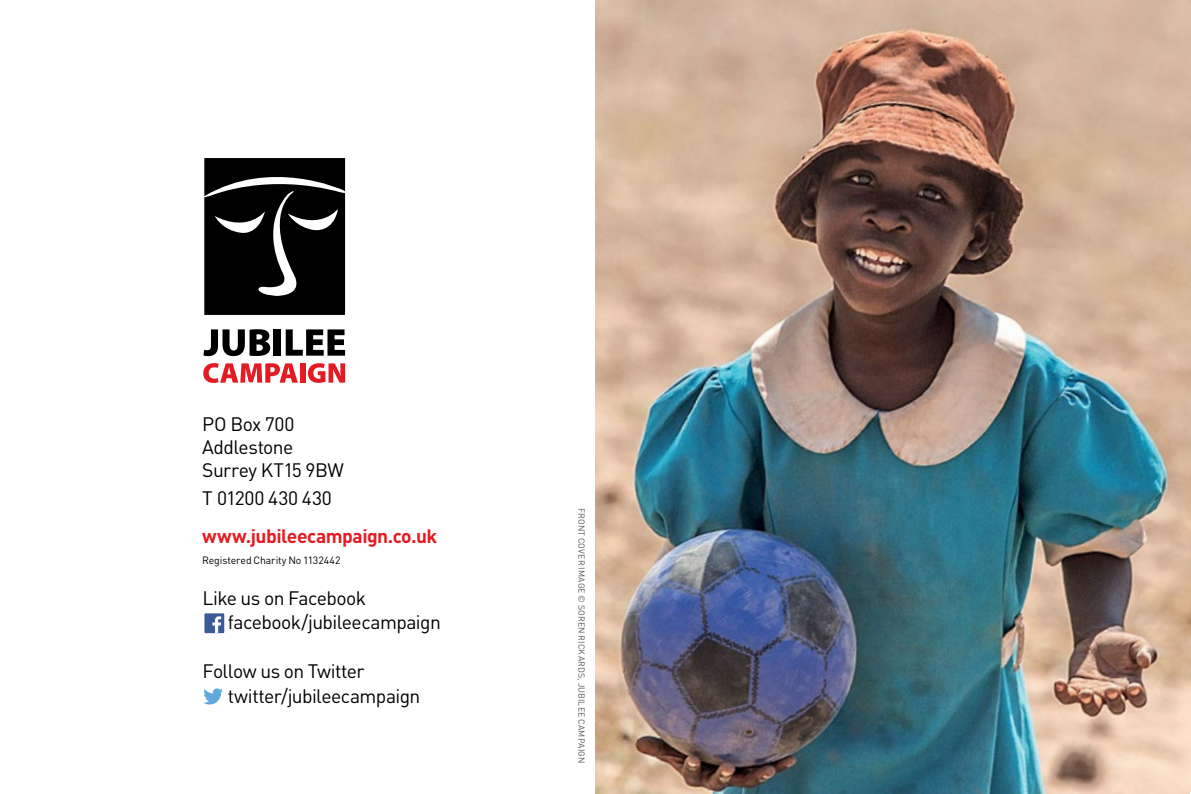
<style>
.page{position:relative;width:1191px;height:794px;background:#fff}
.page>*{position:absolute;margin:0;border:0;box-sizing:border-box;transform-origin:0 0}
.t1{font:19.25px/22.8px "DIN";letter-spacing:-.03em;color:#000}
.t2{font:700 19.25px "DIN";letter-spacing:-.025em;color:#e51b23}
.t3{font:10.5px "DIN";letter-spacing:-.01em;color:#000}
.t4{font:8.75px "DIN";letter-spacing:.01em;color:#58595b}
</style>
<div class="page">
<svg style="left:203px;top:329px;width:67px;height:27px"></svg>
<div style="left:274px;top:329px;width:7px;height:27px;background:#000"></div>
<svg style="left:286px;top:329px;width:59px;height:27px"></svg>
<svg style="left:204px;top:158px;width:141px;height:157px;background:#1e1e1e"></svg>
<svg style="left:203px;top:363px;width:95px;height:20px"></svg>
<div style="left:300px;top:363px;width:5px;height:20px;background:#e51b23"></div>
<svg style="left:308px;top:363px;width:37px;height:20px"></svg>
<div style="left:204px;top:613px;width:20px;height:20px;background:#3d5a98"></div>
<svg style="left:212px;top:616px;width:9px;height:17px"></svg>
<svg style="left:203px;top:688px;width:20px;height:16px"></svg>
<img style="left:595px;top:0;width:596px;height:794px">
<p class="t1" style="left:202px;top:412px;width:143px">PO Box 700<br>Addlestone<br>Surrey KT15 9BW</p>
<p class="t1" style="left:202px;top:486px;width:131px">T 01200 430 430</p>
<p class="t2" style="left:202px;top:524px;width:236px">www.jubileecampaign.co.uk</p>
<p class="t3" style="left:202px;top:554px;width:140px">Registered Charity No 1132442</p>
<p class="t1" style="left:228px;top:585px;width:215px;line-height:24.5px;text-indent:-25px">Like us on Facebook facebook/jubileecampaign</p>
<p class="t1" style="left:228px;top:659px;width:194px;line-height:24.5px;text-indent:-25px">Follow us on Twitter twitter/jubileecampaign</p>
<p class="t4" style="left:587px;top:507px;width:257px;rotate:90deg">FRONT COVER IMAGE © SOREN RICKARDS, JUBILEE CAMPAIGN</p>
</div>
